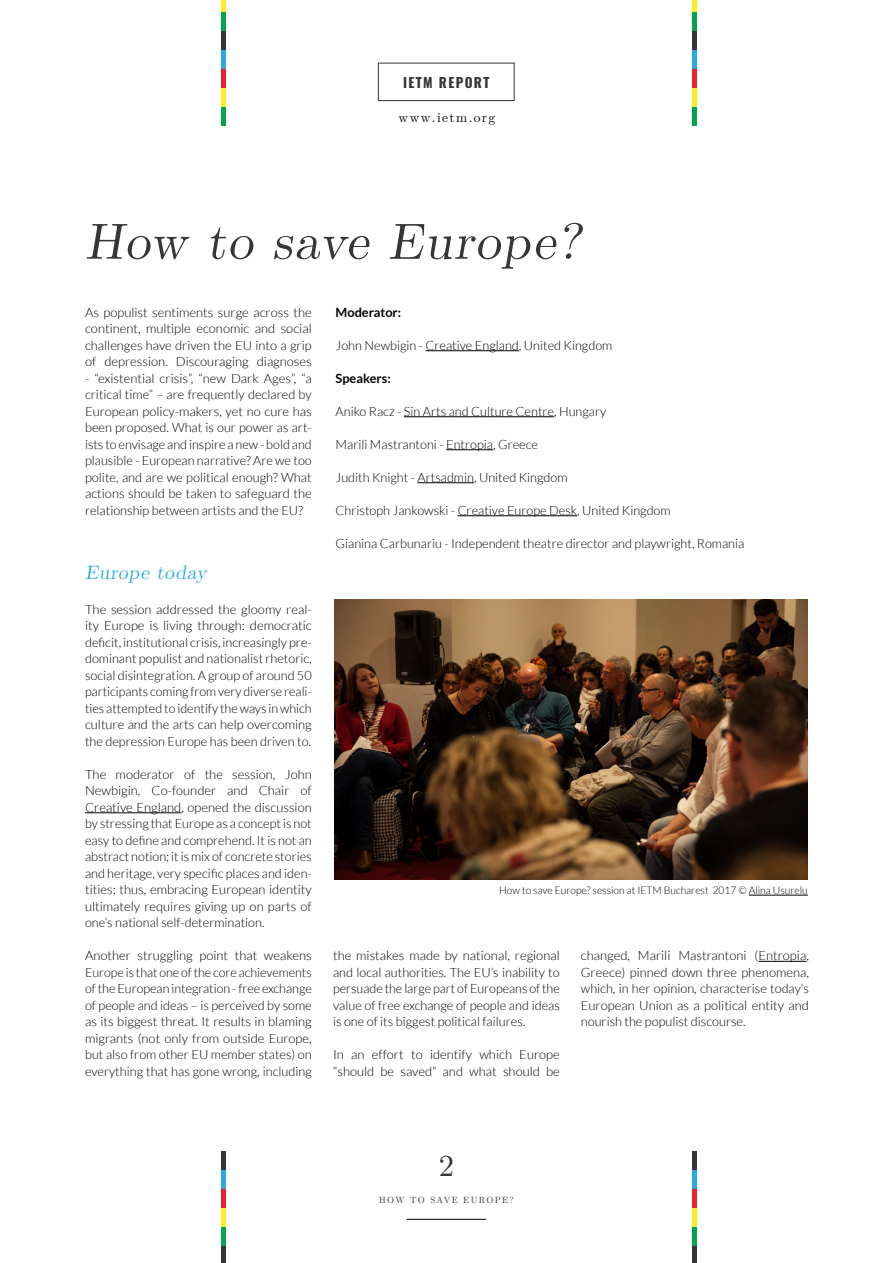
<style>
.page{position:relative;width:893px;height:1263px;background:#fff}
.page>*{position:absolute;margin:0;border:0;box-sizing:border-box;transform-origin:0 0}
.t1{font:51px "LM Roman Slant 10";letter-spacing:.025em;color:#363639}
.t2{font:30.6px "LM Roman 10";color:#363639}
.t3{font:19.5px "LM Roman Slant 10";letter-spacing:.025em;color:#29abe2}
.t4{font:13.5px "LM Roman 10";color:#000}
.t5{font:700 13.5px "Oswald";letter-spacing:.1em;color:#363639}
.t6{font:300 12.75px/16.5px "Lato";color:#000;text-align:justify}
.t7{font:700 12.75px "Lato";color:#000}
.t8{font:300 10.5px "Lato";color:#000}
.t9{font:9px "LM Roman 10";letter-spacing:.145em;color:#363639}
</style>
<div class="page">
<hr style="left:407px;top:1219px;width:79px;height:1px;background:#000">
<div style="left:378px;top:63px;width:136px;height:38px;border:1px solid #363639"></div>
<hr style="left:221px;top:1245px;width:4px;height:18px;background:#363639">
<hr style="left:221px;top:1151px;width:4px;height:19px;background:#363639">
<hr style="left:221px;top:1170px;width:4px;height:19px;background:#29abe2">
<hr style="left:221px;top:1189px;width:4px;height:19px;background:#ec2027">
<hr style="left:221px;top:1208px;width:4px;height:18px;background:#fcee21">
<hr style="left:221px;top:1226px;width:4px;height:19px;background:#02a54f">
<hr style="left:221px;top:31px;width:4px;height:19px;background:#363639">
<hr style="left:221px;top:50px;width:4px;height:19px;background:#29abe2">
<hr style="left:221px;top:69px;width:4px;height:19px;background:#ec2027">
<hr style="left:221px;top:88px;width:4px;height:19px;background:#fcee21">
<hr style="left:221px;top:0;width:4px;height:12px;background:#fcee21">
<hr style="left:221px;top:107px;width:4px;height:18px;background:#02a54f">
<hr style="left:221px;top:13px;width:4px;height:18px;background:#02a54f">
<div style="left:692px;top:1245px;width:5px;height:18px;background:#363639"></div>
<div style="left:692px;top:1151px;width:5px;height:19px;background:#363639"></div>
<div style="left:692px;top:1170px;width:5px;height:19px;background:#29abe2"></div>
<div style="left:692px;top:1189px;width:5px;height:19px;background:#ec2027"></div>
<div style="left:692px;top:1208px;width:5px;height:18px;background:#fcee21"></div>
<div style="left:692px;top:1226px;width:5px;height:19px;background:#02a54f"></div>
<div style="left:692px;top:31px;width:5px;height:19px;background:#363639"></div>
<div style="left:692px;top:50px;width:5px;height:19px;background:#29abe2"></div>
<div style="left:692px;top:69px;width:5px;height:19px;background:#ec2027"></div>
<div style="left:692px;top:88px;width:5px;height:19px;background:#fcee21"></div>
<div style="left:692px;top:0;width:5px;height:12px;background:#fcee21"></div>
<div style="left:692px;top:107px;width:5px;height:18px;background:#02a54f"></div>
<div style="left:692px;top:13px;width:5px;height:18px;background:#02a54f"></div>
<hr style="left:85px;top:812px;width:96px;height:1px;background:#000">
<hr style="left:749px;top:895px;width:59px;height:1px;background:#000">
<img style="left:334px;top:599px;width:474px;height:280px">
<hr style="left:426px;top:350px;width:93px;height:1px;background:#000">
<hr style="left:404px;top:416px;width:150px;height:1px;background:#000">
<hr style="left:446px;top:449px;width:47px;height:1px;background:#000">
<hr style="left:417px;top:482px;width:57px;height:1px;background:#000">
<hr style="left:458px;top:515px;width:119px;height:1px;background:#000">
<hr style="left:758px;top:961px;width:48px;height:1px;background:#000">
<p class="t5" style="left:403px;top:73px;width:88px">IETM REPORT</p>
<p class="t4" style="left:399px;top:106px;width:98px">WWW.IETM.ORG</p>
<h1 class="t1" style="left:85px;top:201px;width:497px">How to save Europe?</h1>
<p class="t6" style="left:85px;top:304px;width:228px">As populist sentiments surge across the continent, multiple economic and social challenges have driven the EU into a grip of depression. Discouraging diagnoses</p>
<p class="t6" style="left:85px;top:370px;width:228px">- “existential crisis”, “new Dark Ages”, “a critical time” – are frequently declared by European policy-makers, yet no cure has been proposed. What is our power as art&shy;ists to envisage and inspire a new - bold and plausible - European narrative? Are we too polite, and are we political enough? What actions should be taken to safeguard the relationship between artists and the EU?</p>
<p class="t7" style="left:336px;top:305px;width:67px">Moderator:</p>
<p class="t6" style="left:336px;top:337px;width:278px">John Newbigin - Creative England, United Kingdom</p>
<p class="t7" style="left:336px;top:371px;width:57px">Speakers:</p>
<p class="t6" style="left:336px;top:403px;width:272px">Aniko Racz - Sin Arts and Culture Centre, Hungary</p>
<p class="t6" style="left:336px;top:436px;width:204px">Marili Mastrantoni - Entropia, Greece</p>
<p class="t6" style="left:336px;top:469px;width:233px">Judith Knight - Artsadmin, United Kingdom</p>
<p class="t6" style="left:336px;top:502px;width:337px">Christoph Jankowski - Creative Europe Desk, United Kingdom</p>
<p class="t6" style="left:336px;top:535px;width:410px">Gianina Carbunariu - Independent theatre director and playwright, Romania</p>
<h3 class="t3" style="left:85px;top:557px;width:123px">Europe today</h3>
<p class="t6" style="left:85px;top:601px;width:228px">The session addressed the gloomy real&shy;ity Europe is living through: democratic deficit, institutional crisis, increasingly pre&shy;dominant populist and nationalist rhetoric, social disintegration. A group of around 50 participants coming from very diverse reali&shy;ties attempted to identify the ways in which culture and the arts can help overcoming the depression Europe has been driven to.</p>
<p class="t6" style="left:85px;top:766px;width:228px">The moderator of the session, John Newbigin, Co-founder and Chair of Creative England, opened the discussion by stressing that Europe as a concept is not easy to define and comprehend. It is not an abstract notion; it is mix of concrete stories and heritage, very specific places and iden&shy;tities; thus, embracing European identity ultimately requires giving up on parts of one’s national self-determination.</p>
<p class="t6" style="left:85px;top:947px;width:228px">Another struggling point that weakens Europe is that one of the core achievements of the European integration - free exchange of people and ideas – is perceived by some as its biggest threat. It results in blaming migrants (not only from outside Europe, but also from other EU member states) on everything that has gone wrong, including</p>
<p class="t8" style="left:499px;top:885px;width:310px">How to save Europe? session at IETM Bucharest 2017 © Alina Usurelu</p>
<p class="t6" style="left:333px;top:947px;width:228px">the mistakes made by national, regional and local authorities. The EU’s inability to persuade the large part of Europeans of the value of free exchange of people and ideas is one of its biggest political failures.</p>
<p class="t6" style="left:333px;top:1046px;width:228px">In an effort to identify which Europe “should be saved” and what should be</p>
<p class="t6" style="left:581px;top:947px;width:230px">changed, Marili Mastrantoni (Entropia, Greece) pinned down three phenomena, which, in her opinion, characterise today’s European Union as a political entity and nourish the populist discourse.</p>
<h2 class="t2" style="left:439px;top:1141px;width:17px">2</h2>
<p class="t9" style="left:379px;top:1193px;width:136px">HOW TO SAVE EUROPE?</p>
</div>
